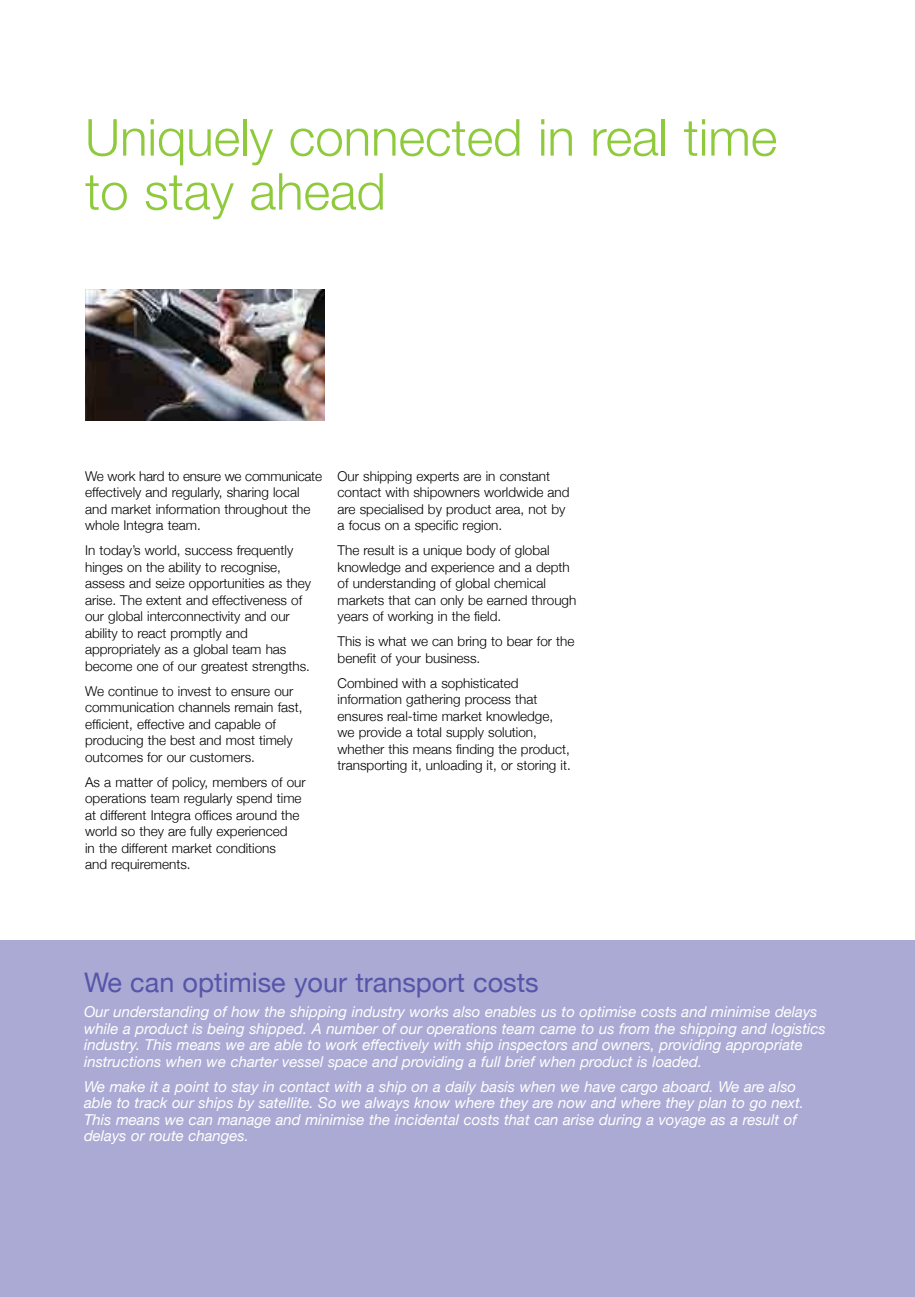
<style>
.page{position:relative;width:915px;height:1297px;background:#fff}
.page>*{position:absolute;margin:0;border:0;box-sizing:border-box;transform-origin:0 0}
.t1{font:300 51px/54px "Helvetica Neue";color:#8fca3d}
.t2{font:27px "Helvetica Neue";color:#5655a9}
.t3{font:italic 15px/16.5px "Helvetica Neue";color:#fff}
.t4{font:300 13.5px/16.5px "Helvetica Neue";color:#000}
</style>
<div class="page">
<img style="left:85px;top:289px;width:240px;height:132px">
<div style="left:0;top:940px;width:914px;height:357px;background:#abaad4"></div>
<p class="t1" style="left:85px;top:109px;width:693px">Uniquely connected in real time to stay ahead</p>
<p class="t4" style="left:85px;top:467px;width:238px">We work hard to ensure we communicate effectively and regularly, sharing local and market information throughout the whole Integra team.</p>
<p class="t4" style="left:85px;top:542px;width:227px">In today’s world, success frequently hinges on the ability to recognise, assess and seize opportunities as they arise. The extent and effectiveness of our global interconnectivity and our ability to react promptly and appropriately as a global team has become one of our greatest strengths.</p>
<p class="t4" style="left:85px;top:682px;width:219px">We continue to invest to ensure our communication channels remain fast, efficient, effective and capable of producing the best and most timely outcomes for our customers.</p>
<p class="t4" style="left:85px;top:773px;width:222px">As a matter of policy, members of our operations team regularly spend time at different Integra offices around the world so they are fully experienced<br>in the different market conditions<br>and requirements.</p>
<p class="t4" style="left:337px;top:467px;width:233px">Our shipping experts are in constant contact with shipowners worldwide and are specialised by product area, not by a focus on a specific region.</p>
<p class="t4" style="left:337px;top:542px;width:240px">The result is a unique body of global knowledge and experience and a depth of understanding of global chemical markets that can only be earned through years of working in the field.</p>
<p class="t4" style="left:337px;top:633px;width:238px">This is what we can bring to bear for the benefit of your business.</p>
<p class="t4" style="left:337px;top:674px;width:235px">Combined with a sophisticated information gathering process that ensures real-time market knowledge, we provide a total supply solution, whether this means finding the product, transporting it, unloading it, or storing it.</p>
<p class="t2" style="left:84px;top:966px;width:456px">We can optimise your transport costs</p>
<p class="t3" style="left:84px;top:1003px;width:743px">Our understanding of how the shipping industry works also enables us to optimise costs and minimise delays while a product is being shipped. A number of our operations team came to us from the shipping and logistics industry. This means we are able to work effectively with ship inspectors and owners, providing appropriate instructions when we charter vessel space and providing a full brief when product is loaded.</p>
<p class="t3" style="left:84px;top:1078px;width:721px">We make it a point to stay in contact with a ship on a daily basis when we have cargo aboard. We are also able to track our ships by satellite. So we always know where they are now and where they plan to go next.<br>This means we can manage and minimise the incidental costs that can arise during a voyage as a result of delays or route changes.</p>
</div>
